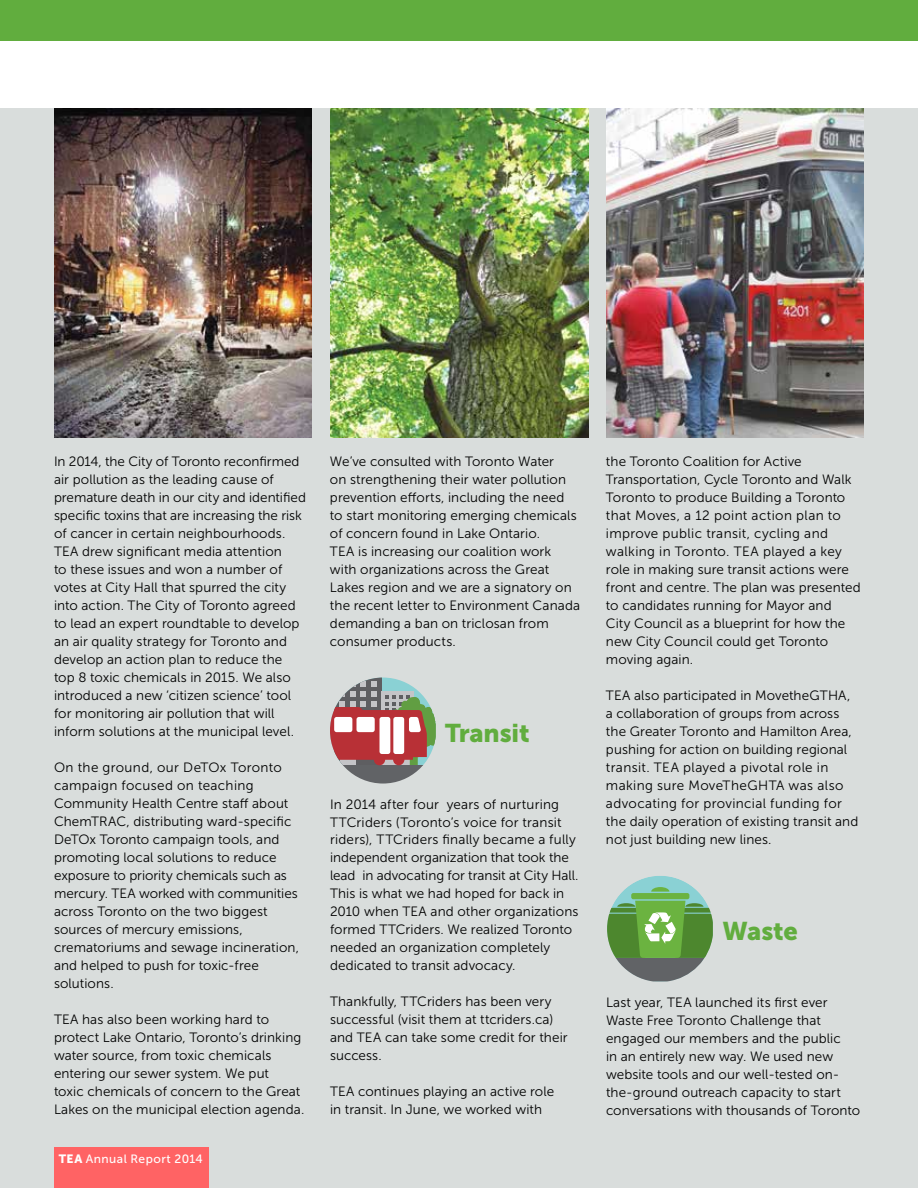
<style>
.page{position:relative;width:918px;height:1188px;background:#fff}
.page>*{position:absolute;margin:0;border:0;box-sizing:border-box;transform-origin:0 0}
.t1{font:25.5px "Museo Sans 900";letter-spacing:-.01em;color:#61ad3e}
.t2{font:13.5px/18px "Museo Sans 300";letter-spacing:.005em;color:#000}
.t3{font:12px "Museo Sans 500";letter-spacing:.035em;color:#fff}
.s1{font-family:"Museo Sans 900"}
</style>
<div class="page">
<div style="left:0;top:108px;width:918px;height:1080px;background:#d9dddc"></div>
<svg style="left:343px;top:766px;width:79px;height:18px"></svg>
<svg style="left:330px;top:678px;width:106px;height:88px;background:#b68f8c"></svg>
<svg style="left:607px;top:876px;width:106px;height:82px;background:#7eb374"></svg>
<svg style="left:616px;top:958px;width:89px;height:23px;fill:#616366"></svg>
<img style="left:54px;top:108px;width:258px;height:330px">
<div style="left:0;top:0;width:918px;height:40px;background:#61ad3e"></div>
<div style="left:54px;top:1148px;width:155px;height:40px;background:#ff6364"></div>
<img style="left:330px;top:108px;width:258px;height:330px">
<img style="left:606px;top:108px;width:258px;height:330px">
<p class="t2" style="left:54px;top:453px;width:254px">In 2014, the City of Toronto reconfirmed air pollution as the leading cause of premature death in our city and identified specific toxins that are increasing the risk of cancer in certain neighbourhoods.<br>TEA drew significant media attention<br>to these issues and won a number of votes at City Hall that spurred the city into action. The City of Toronto agreed to lead an expert roundtable to develop an air quality strategy for Toronto and develop an action plan to reduce the top 8 toxic chemicals in 2015. We also introduced a new ‘citizen science’ tool for monitoring air pollution that will inform solutions at the municipal level.</p>
<p class="t2" style="left:54px;top:759px;width:247px">On the ground, our DeTOx Toronto campaign focused on teaching Community Health Centre staff about ChemTRAC, distributing ward-specific DeTOx Toronto campaign tools, and promoting local solutions to reduce exposure to priority chemicals such as mercury. TEA worked with communities across Toronto on the two biggest sources of mercury emissions, crematoriums and sewage incineration, and helped to push for toxic-free solutions.</p>
<p class="t2" style="left:54px;top:1011px;width:252px">TEA has also been working hard to protect Lake Ontario, Toronto’s drinking water source, from toxic chemicals entering our sewer system. We put<br>toxic chemicals of concern to the Great Lakes on the municipal election agenda.</p>
<p class="t3" style="left:59px;top:1153px;width:146px"><span class="s1">TEA</span> Annual Report 2014</p>
<p class="t2" style="left:330px;top:453px;width:252px">We’ve consulted with Toronto Water<br>on strengthening their water pollution prevention efforts, including the need to start monitoring emerging chemicals of concern found in Lake Ontario.<br>TEA is increasing our coalition work with organizations across the Great Lakes region and we are a signatory on the recent letter to Environment Canada demanding a ban on triclosan from consumer products.</p>
<h1 class="t1" style="left:445px;top:719px;width:86px">Transit</h1>
<p class="t2" style="left:330px;top:795px;width:250px">In 2014 after four years of nurturing TTCriders (Toronto’s voice for transit riders), TTCriders finally became a fully independent organization that took the lead in advocating for transit at City Hall.<br>This is what we had hoped for back in 2010 when TEA and other organizations formed TTCriders. We realized Toronto needed an organization completely dedicated to transit advocacy.</p>
<p class="t2" style="left:330px;top:993px;width:239px">Thankfully, TTCriders has been very successful (visit them at ttcriders.ca) and TEA can take some credit for their success.</p>
<p class="t2" style="left:330px;top:1083px;width:226px">TEA continues playing an active role in transit. In June, we worked with</p>
<p class="t2" style="left:606px;top:453px;width:256px">the Toronto Coalition for Active Transportation, Cycle Toronto and Walk Toronto to produce Building a Toronto that Moves, a 12 point action plan to improve public transit, cycling and walking in Toronto. TEA played a key role in making sure transit actions were front and centre. The plan was presented to candidates running for Mayor and<br>City Council as a blueprint for how the new City Council could get Toronto moving again.</p>
<p class="t2" style="left:606px;top:687px;width:254px">TEA also participated in MovetheGTHA, a collaboration of groups from across the Greater Toronto and Hamilton Area, pushing for action on building regional transit. TEA played a pivotal role in making sure MoveTheGHTA was also advocating for provincial funding for the daily operation of existing transit and not just building new lines.</p>
<h1 class="t1" style="left:723px;top:917px;width:77px">Waste</h1>
<p class="t2" style="left:606px;top:994px;width:256px">Last year, TEA launched its first ever Waste Free Toronto Challenge that engaged our members and the public<br>in an entirely new way. We used new website tools and our well-tested on&shy;the-ground outreach capacity to start conversations with thousands of Toronto</p>
</div>
